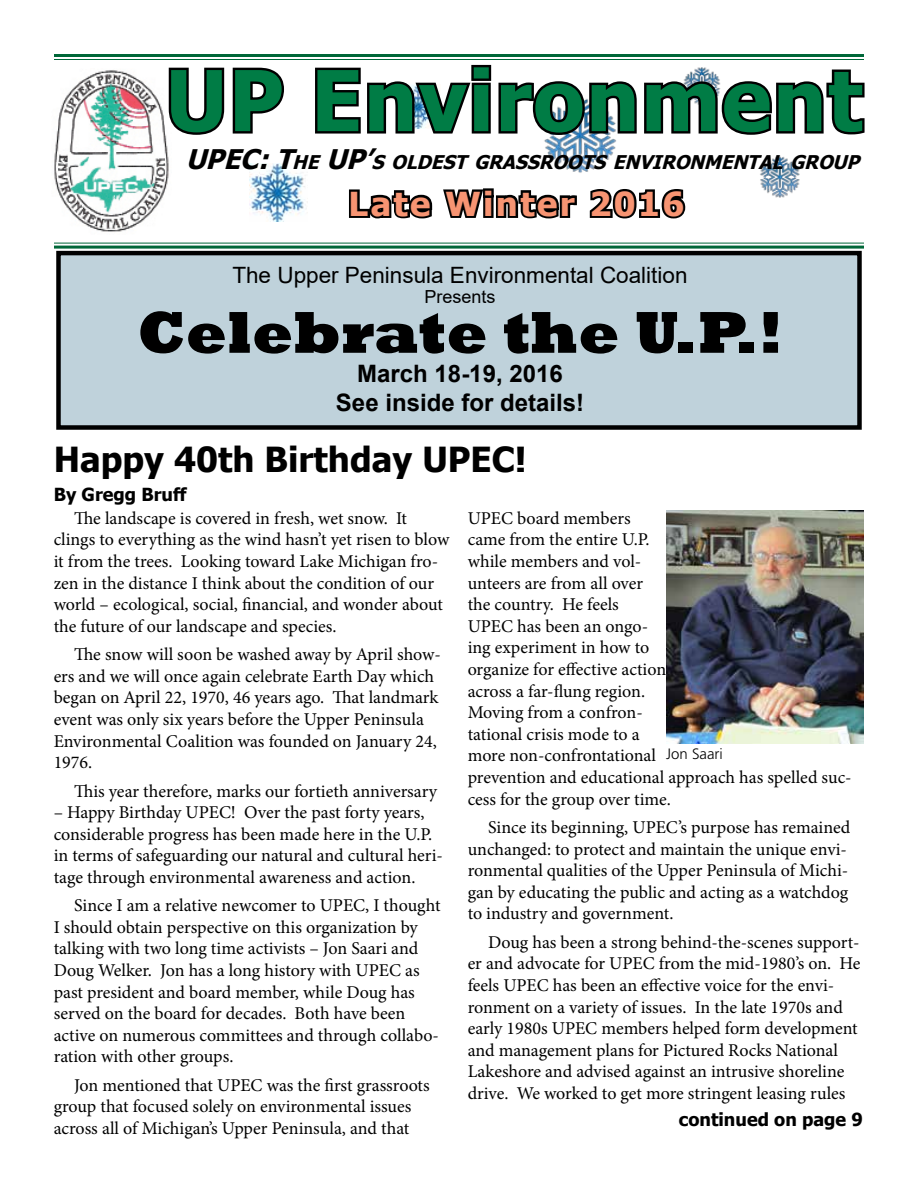
<style>
.page{position:relative;width:918px;height:1188px;background:#fff}
.page>*{position:absolute;margin:0;border:0;box-sizing:border-box;transform-origin:0 0}
.t1{font:700 84px "Tahoma";letter-spacing:.02em;color:#007c45}
.t2{font:800 60px "Rockwell";color:#000}
.t3{font:700 34.5px "Tahoma";color:#000}
.t4{font:700 33px "Tahoma";letter-spacing:.07em;color:#f79472;scale:1.04 1}
.t5{font:700 24px/29.2px "Arial";color:#000;text-align:center}
.t6{font:22.5px "Arial";color:#000}
.t7{font:italic 700 18.9px "Tahoma";color:#000}
.t8{font:18px/21.6px "Minion Pro";letter-spacing:-.005em;color:#000}
.t9{font:700 18px "Tahoma";color:#000}
.t10{font:18px "Arial";color:#000}
.t11{font:300 15px "Frutiger LT Std";color:#000}
.s1{font-size:27px}
</style>
<div class="page">
<img style="left:760px;top:156px;width:40px;height:42px">
<img style="left:544px;top:138px;width:72px;height:35px">
<img style="left:250px;top:163px;width:58px;height:59px">
<img style="left:54px;top:70px;width:115px;height:162px">
<svg style="left:166px;top:67px;width:118px;height:70px"></svg>
<svg style="left:315px;top:64px;width:550px;height:74px"></svg>
<hr style="left:54px;top:243px;width:810px;height:1px;background:#006738">
<hr style="left:54px;top:246px;width:810px;height:3px;background:#006738">
<svg style="left:349px;top:189px;width:84px;height:30px"></svg>
<svg style="left:443px;top:188px;width:134px;height:31px"></svg>
<svg style="left:589px;top:189px;width:97px;height:30px"></svg>
<hr style="left:54px;top:54px;width:810px;height:3px;background:#006738">
<hr style="left:54px;top:59px;width:810px;height:1px;background:#006738">
<img style="left:666px;top:510px;width:198px;height:234px">
<div style="left:58px;top:253px;width:802px;height:175px;background:#bfd2db"></div>
<div style="left:56px;top:251px;width:806px;height:179px;border:4px solid #000"></div>
<h1 class="t1" style="left:166px;top:42px;width:698px">UP Environment</h1>
<p class="t7" style="left:186px;top:149px;width:663px"><span class="s1">UPEC:T</span>HE <span class="s1">UP’</span>S OLDEST GRASSROOTS E NVIRONME NTAL GROUP</p>
<h3 class="t4" style="left:349px;top:181px;width:324px">Late Winter 2016</h3>
<p class="t6" style="left:232px;top:260px;width:457px">The Upper Peninsula Environmental Coalition</p>
<p class="t10" style="left:425px;top:285px;width:73px">Presents</p>
<h2 class="t2" style="left:137px;top:298px;width:647px">Celebrate the U.P.!</h2>
<h3 class="t5" style="left:336px;top:359px;width:250px">March 18-19, 2016<br>See inside for details!</h3>
<h3 class="t3" style="left:54px;top:436px;width:474px">Happy 40th Birthday UPEC!</h3>
<p class="t9" style="left:54px;top:481px;width:135px">By Gregg Bruff</p>
<p class="t8" style="left:54px;top:507px;width:397px;text-indent:20px">The landscape is covered in fresh, wet snow. It clings to everything as the wind hasn’t yet risen to blow it from the trees. Looking toward Lake Michigan fro&shy;zen in the distance I think about the condition of our world – ecological, social, financial, and wonder about the future of our landscape and species.</p>
<p class="t8" style="left:54px;top:644px;width:389px;text-indent:20px">The snow will soon be washed away by April show&shy;ers and we will once again celebrate Earth Day which began on April 22, 1970, 46 years ago. That landmark event was only six years before the Upper Peninsula Environmental Coalition was founded on January 24, 1976.</p>
<p class="t8" style="left:74px;top:780px;width:365px">This year therefore, marks our fortieth anniversary</p>
<p class="t8" style="left:54px;top:802px;width:391px">– Happy Birthday UPEC! Over the past forty years, considerable progress has been made here in the U.P. in terms of safeguarding our natural and cultural heri&shy;tage through environmental awareness and action.</p>
<p class="t8" style="left:54px;top:895px;width:388px;text-indent:20px">Since I am a relative newcomer to UPEC, I thought I should obtain perspective on this organization by talking with two long time activists – Jon Saari and Doug Welker. Jon has a long history with UPEC as past president and board member, while Doug has served on the board for decades. Both have been active on numerous committees and through collabo&shy;ration with other groups.</p>
<p class="t8" style="left:54px;top:1074px;width:378px;text-indent:20px">Jon mentioned that UPEC was the first grassroots group that focused solely on environmental issues across all of Michigan’s Upper Peninsula, and that</p>
<p class="t8" style="left:468px;top:507px;width:386px">UPEC board members<br>came from the entire U.P.<br>while members and vol-<br>unteers are from all over<br>the country. He feels<br>UPEC has been an ongo-<br>ing experiment in how to<br>organize for effective action<br>across a far-flung region.<br>Moving from a confron-<br>tational crisis mode to a<br>more non-confrontational<br>prevention and educational approach has spelled suc&shy;cess for the group over time.</p>
<p class="t8" style="left:468px;top:816px;width:384px;text-indent:20px">Since its beginning, UPEC’s purpose has remained unchanged: to protect and maintain the unique envi&shy;ronmental qualities of the Upper Peninsula of Michi&shy;gan by educating the public and acting as a watchdog to industry and government.</p>
<p class="t8" style="left:468px;top:931px;width:394px;text-indent:20px">Doug has been a strong behind-the-scenes support&shy;er and advocate for UPEC from the mid-1980’s on. He feels UPEC has been an effective voice for the envi&shy;ronment on a variety of issues. In the late 1970s and early 1980s UPEC members helped form development and management plans for Pictured Rocks National Lakeshore and advised against an intrusive shoreline drive. We worked to get more stringent leasing rules</p>
<p class="t11" style="left:666px;top:746px;width:58px">Jon Saari</p>
<p class="t9" style="left:679px;top:1107px;width:186px">continued on page 9</p>
</div>
